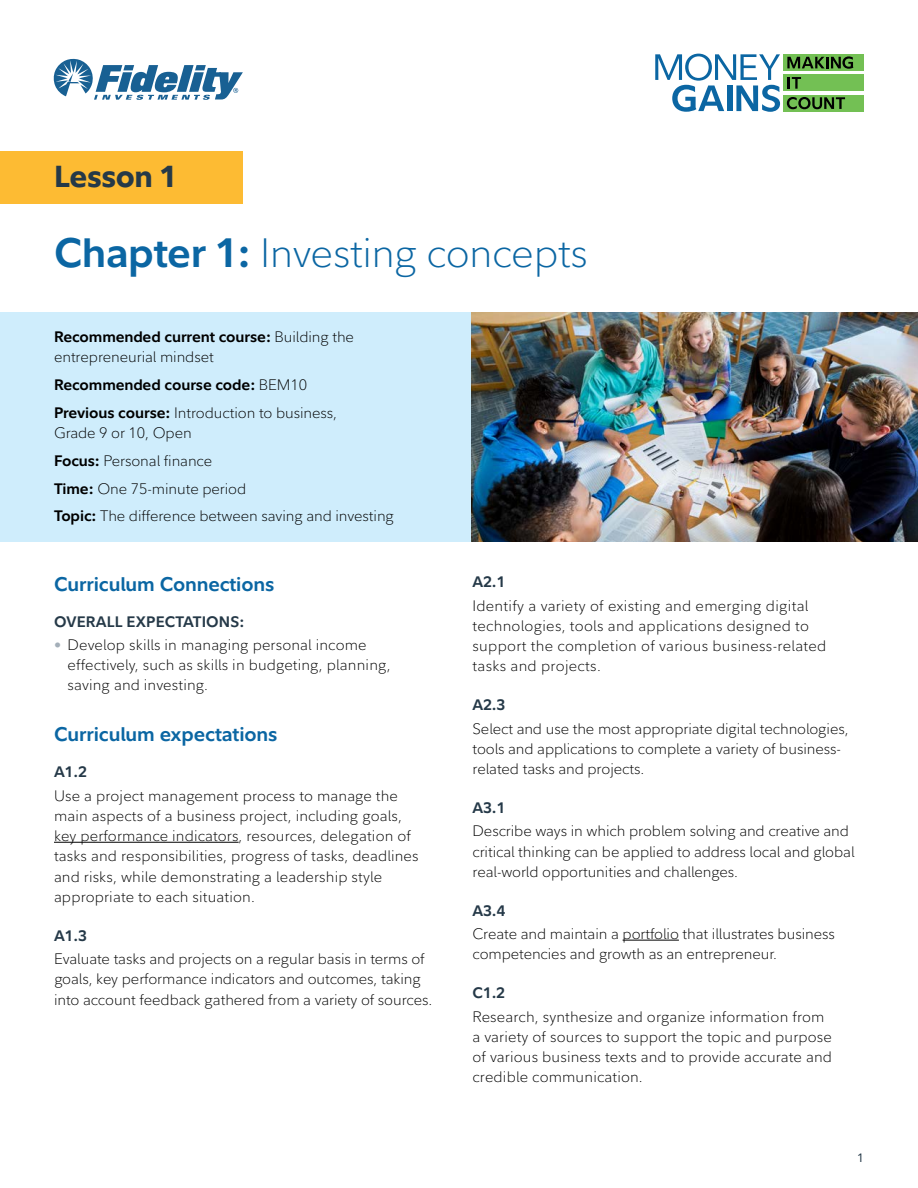
<style>
.page{position:relative;width:918px;height:1188px;background:#fff}
.page>*{position:absolute;margin:0;border:0;box-sizing:border-box;transform-origin:0 0}
.t1{font:300 40.5px "Fidelity Sans";letter-spacing:-.01em;color:#0b66a3}
.t2{font:800 30px "Fidelity Sans";letter-spacing:-.01em;color:#253948}
.t3{font:700 19.5px "Fidelity Sans";letter-spacing:-.005em;color:#0b66a3}
.t4{font:300 15px/20.2px "Fidelity Sans";letter-spacing:-.005em;color:#000}
.t5{font:300 15px/20.2px "Fidelity Sans";letter-spacing:.02em;color:#000}
.t6{font:700 15px/27.8px "Fidelity Sans";letter-spacing:-.005em;color:#000}
.t7{font:700 15px "Fidelity Sans";letter-spacing:.01em;color:#253948}
.t8{font:12px "Fidelity Sans";color:#253948}
.s1{font-weight:700}
.s2{font-weight:300}
.s3{font-weight:400;font-size:14.25px;color:#a4afb9}
</style>
<div class="page">
<div style="left:784px;top:54px;width:80px;height:16px;background:#73c054"></div>
<div style="left:784px;top:75px;width:80px;height:16px;background:#73c054"></div>
<div style="left:784px;top:95px;width:80px;height:16px;background:#73c054"></div>
<svg style="left:787px;top:56px;width:66px;height:13px"></svg>
<svg style="left:787px;top:77px;width:14px;height:12px"></svg>
<svg style="left:787px;top:97px;width:58px;height:12px"></svg>
<svg style="left:655px;top:54px;width:125px;height:58px"></svg>
<div style="left:0;top:312px;width:491px;height:230px;background:#cfedfc"></div>
<svg style="left:54px;top:59px;width:189px;height:41px"></svg>
<div style="left:0;top:151px;width:243px;height:53px;background:#fdbb33"></div>
<hr style="left:54px;top:842px;width:185px;height:1px;background:#000">
<hr style="left:623px;top:940px;width:56px;height:1px;background:#000">
<img style="left:472px;top:312px;width:446px;height:230px">
<h2 class="t2" style="left:54px;top:157px;width:124px">Lesson 1</h2>
<h1 class="t1" style="left:54px;top:227px;width:535px"><span class="s1">Chapter 1:</span> Investing concepts</h1>
<p class="t4" style="left:54px;top:327px;width:302px"><span class="s1">Recommended current course:</span> Building the entrepreneurial mindset</p>
<p class="t6" style="left:54px;top:370px;width:285px">Recommended course code: <span class="s2">BEM10<br></span>Previous course: <span class="s2">Introduction to business,</span></p>
<p class="t4" style="left:54px;top:419px;width:341px;line-height:27.8px">Grade 9 or 10, Open<br><span class="s1">Focus:</span> Personal finance<br><span class="s1">Time:</span> One 75-minute period<br><span class="s1">Topic:</span> The difference between saving and investing</p>
<h3 class="t3" style="left:54px;top:571px;width:222px">Curriculum Connections</h3>
<p class="t7" style="left:54px;top:611px;width:192px">OVERALL EXPECTATIONS:</p>
<p class="t4" style="left:68px;top:635px;width:325px;text-indent:-14px"><span class="s3">•</span> Develop skills in managing personal income effectively, such as skills in budgeting, planning, saving and investing.</p>
<h3 class="t3" style="left:54px;top:722px;width:225px">Curriculum expectations</h3>
<p class="t7" style="left:54px;top:762px;width:34px">A1.2</p>
<p class="t4" style="left:54px;top:785px;width:366px">Use a project management process to manage the main aspects of a business project, including goals, key performance indicators, resources, delegation of tasks and responsibilities, progress of tasks, deadlines and risks, while demonstrating a leadership style appropriate to each situation.</p>
<p class="t7" style="left:54px;top:926px;width:34px">A1.3</p>
<p class="t4" style="left:54px;top:949px;width:380px">Evaluate tasks and projects on a regular basis in terms of goals, key performance indicators and outcomes, taking into account feedback gathered from a variety of sources.</p>
<p class="t7" style="left:472px;top:572px;width:34px">A2.1</p>
<p class="t5" style="left:472px;top:595px;width:355px">Identify a variety of existing and emerging digital technologies, tools and applications designed to support the completion of various business-related tasks and projects.</p>
<p class="t7" style="left:472px;top:695px;width:34px">A2.3</p>
<p class="t4" style="left:472px;top:718px;width:378px">Select and use the most appropriate digital technologies, tools and applications to complete a variety of business&shy;related tasks and projects.</p>
<p class="t7" style="left:472px;top:798px;width:34px">A3.1</p>
<p class="t4" style="left:472px;top:821px;width:384px">Describe ways in which problem solving and creative and critical thinking can be applied to address local and global real-world opportunities and challenges.</p>
<p class="t7" style="left:472px;top:901px;width:34px">A3.4</p>
<p class="t4" style="left:472px;top:924px;width:364px">Create and maintain a portfolio that illustrates business competencies and growth as an entrepreneur.</p>
<p class="t7" style="left:472px;top:983px;width:34px">C1.2</p>
<p class="t4" style="left:472px;top:1006px;width:361px">Research, synthesize and organize information from a variety of sources to support the topic and purpose of various business texts and to provide accurate and credible communication.</p>
<p class="t8" style="left:857px;top:1150px;width:8px">1</p>
</div>
